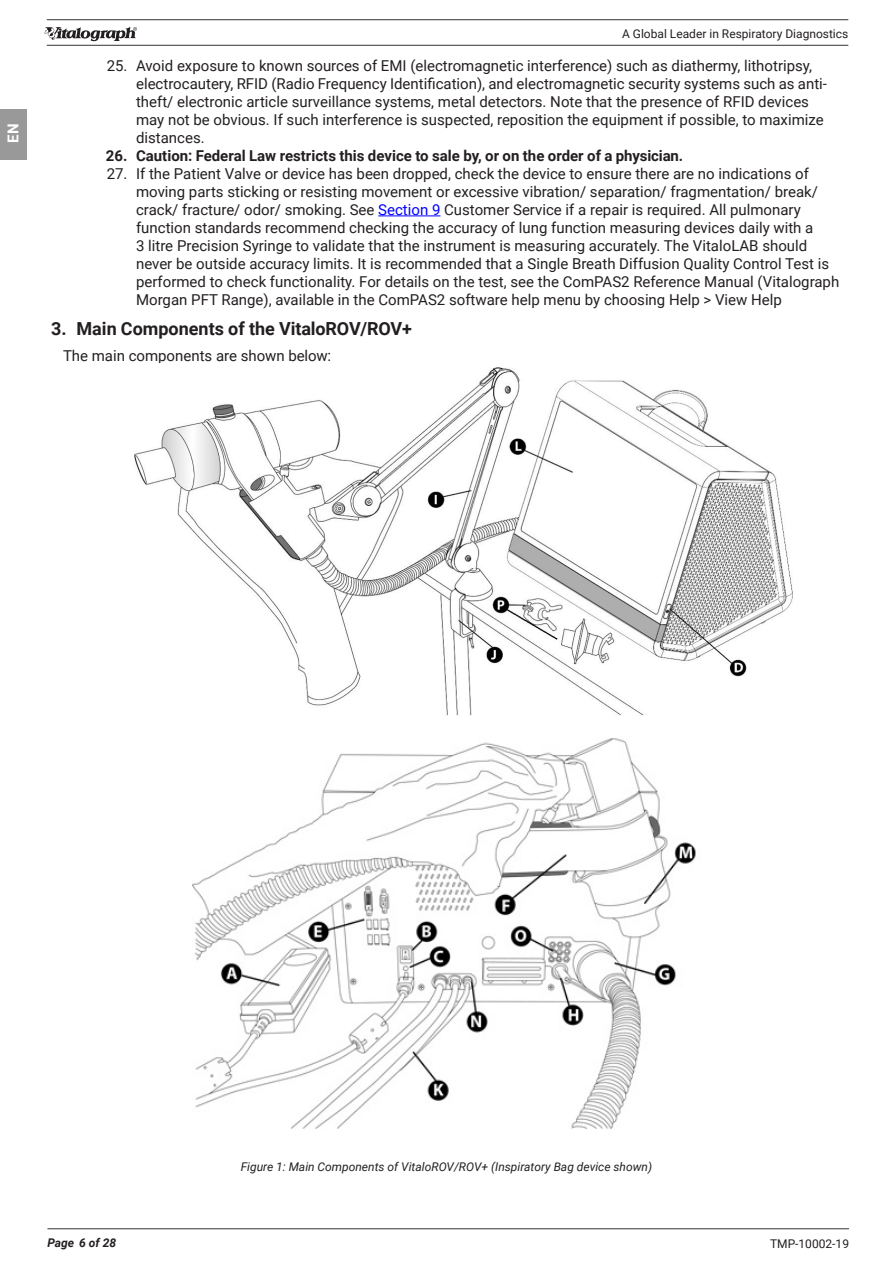
<style>
.page{position:relative;width:893px;height:1263px;background:#fff}
.page>*{position:absolute;margin:0;border:0;box-sizing:border-box;transform-origin:0 0}
.t1{font:700 18px "Roboto";color:#231f20}
.t2{font:15px/18px "Roboto";color:#231f20}
.t3{font:700 15px "Roboto";color:#231f20}
.t4{font:700 15px "Roboto";color:#fff}
.Image_caption{font:italic 12px "Roboto";color:#231f20}
.t5{font:12px "Roboto";color:#231f20}
.t6{font:italic 700 12px "Roboto";color:#231f20}
.s1{color:#00f}
</style>
<div class="page">
<svg style="left:45px;top:27px;width:92px;height:14px"></svg>
<hr style="left:47px;top:45px;width:801px;height:1px;background:#333">
<hr style="left:47px;top:19px;width:801px;height:1px;background:#333">
<div style="left:0;top:109px;width:26px;height:50px;background:#999"></div>
<hr style="left:47px;top:1228px;width:802px;height:1px;background:#333">
<hr style="left:378px;top:216px;width:62px;height:1px;background:#00f">
<img style="left:134px;top:367px;width:659px;height:349px">
<img style="left:192px;top:738px;width:504px;height:391px">
<p class="t4" style="left:3px;top:143px;width:21px;rotate:-90deg">EN</p>
<p class="t5" style="left:622px;top:25px;width:228px">A Global Leader in Respiratory Diagnostics</p>
<p class="t2" style="left:136px;top:56px;width:692px;text-indent:-29px">25. Avoid exposure to known sources of EMI (electromagnetic interference) such as diathermy, lithotripsy, electrocautery, RFID (Radio Frequency Identification), and electromagnetic security systems such as anti&shy;theft/ electronic article surveillance systems, metal detectors. Note that the presence of RFID devices may not be obvious. If such interference is suspected, reposition the equipment if possible, to maximize distances.</p>
<p class="t3" style="left:106px;top:145px;width:579px">26. Caution: Federal Law restricts this device to sale by, or on the order of a physician.</p>
<p class="t2" style="left:136px;top:164px;width:705px;text-indent:-29px">27. If the Patient Valve or device has been dropped, check the device to ensure there are no indications of moving parts sticking or resisting movement or excessive vibration/ separation/ fragmentation/ break/ crack/ fracture/ odor/ smoking. See <span class="s1">Section 9</span> Customer Service if a repair is required. All pulmonary function standards recommend checking the accuracy of lung function measuring devices daily with a<br>3 litre Precision Syringe to validate that the instrument is measuring accurately. The VitaloLAB should never be outside accuracy limits. It is recommended that a Single Breath Diffusion Quality Control Test is performed to check functionality. For details on the test, see the ComPAS2 Reference Manual (Vitalograph Morgan PFT Range), available in the ComPAS2 software help menu by choosing Help &gt; View Help</p>
<p class="t1" style="left:51px;top:316px;width:363px">3. Main Components of the VitaloROV/ROV+</p>
<p class="t2" style="left:63px;top:346px;width:270px">The main components are shown below:</p>
<p class="t6" style="left:47px;top:1234px;width:70px">Page 6 of 28</p>
<p class="Image_caption" style="left:241px;top:1158px;width:413px">Figure 1: Main Components of VitaloROV/ROV+ (Inspiratory Bag device shown)</p>
<p class="t5" style="left:770px;top:1235px;width:81px">TMP-10002-19</p>
</div>
